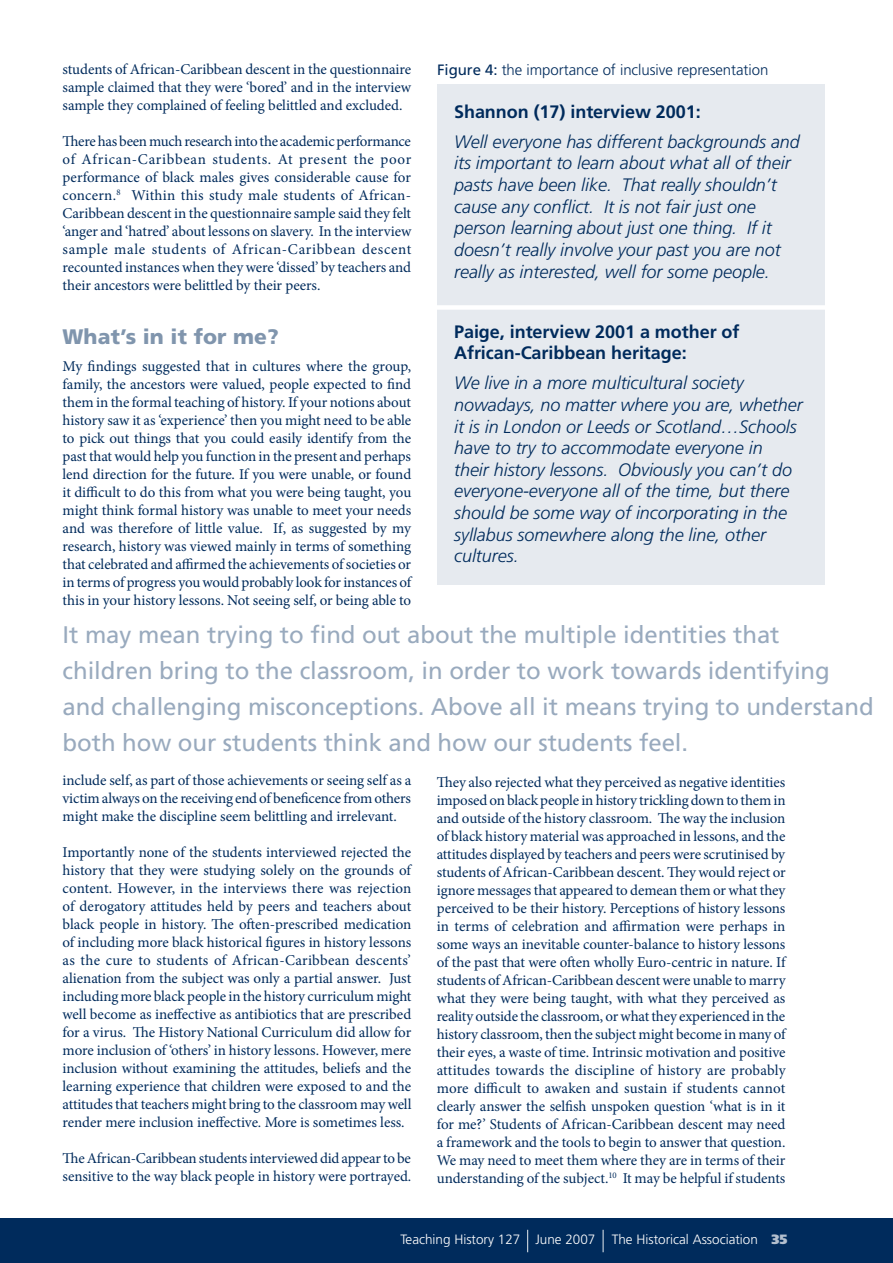
<style>
.page{position:relative;width:893px;height:1263px;background:#fff}
.page>*{position:absolute;margin:0;border:0;box-sizing:border-box;transform-origin:0 0}
.t1{font:24px/36px "Frutiger LT Std";letter-spacing:-.005em;color:#99aabe}
.t2{font:900 21px "Frutiger LT Std";letter-spacing:.005em;color:#8095ad}
.t3{font:italic 300 18px/21.6px "Frutiger LT Std";letter-spacing:-.005em;color:#002b5c}
.t4{font:700 18px/21.6px "Frutiger LT Std";letter-spacing:-.005em;color:#002b5c}
.t5{font:15px/18px "Minion Pro";letter-spacing:-.005em;color:#002b5c;text-align:justify}
.t6{font:300 15px "Frutiger LT Std";letter-spacing:-.005em;color:#002b5c}
.t7{font:300 13.5px "Frutiger LT Std";color:#fff}
.s1{font-weight:400}
.s2{font-weight:900;color:#b3bfce}
</style>
<div class="page">
<div style="left:0;top:1218px;width:893px;height:45px;background:#002b5c"></div>
<svg style="left:527px;top:1230px;width:1px;height:22px"></svg>
<svg style="left:603px;top:1230px;width:1px;height:22px"></svg>
<div style="left:437px;top:85px;width:387px;height:500px;background:#e6eaef"></div>
<div style="left:437px;top:305px;width:407px;height:5px;background:#fff"></div>
<p class="t5" style="left:63px;top:61px;width:350px">students of African-Caribbean descent in the questionnaire sample claimed that they were ‘bored’ and in the interview sample they complained of feeling belittled and excluded.</p>
<p class="t5" style="left:63px;top:133px;width:350px">There has been much research into the academic performance of African-Caribbean students. At present the poor performance of black males gives considerable cause for concern.<sup>8</sup> Within this study male students of African-Caribbean descent in the questionnaire sample said they felt ‘anger and ‘hatred’ about lessons on slavery. In the interview sample male students of African-Caribbean descent recounted instances when they were ‘dissed’ by teachers and their ancestors were belittled by their peers.</p>
<h2 class="t2" style="left:63px;top:324px;width:218px">What’s in it for me?</h2>
<p class="t5" style="left:63px;top:357px;width:350px">My findings suggested that in cultures where the group, family, the ancestors were valued, people expected to find them in the formal teaching of history. If your notions about history saw it as ‘experience’ then you might need to be able to pick out things that you could easily identify from the past that would help you function in the present and perhaps lend direction for the future. If you were unable, or found it difficult to do this from what you were being taught, you might think formal history was unable to meet your needs and was therefore of little value. If, as suggested by my research, history was viewed mainly in terms of something that celebrated and affirmed the achievements of societies or in terms of progress you would probably look for instances of this in your history lessons. Not seeing self, or being able to</p>
<p class="t6" style="left:437px;top:61px;width:333px"><span class="s1">Figure 4:</span> the importance of inclusive representation</p>
<p class="t4" style="left:454px;top:101px;width:248px">Shannon (17) interview 2001:</p>
<p class="t3" style="left:454px;top:131px;width:347px">Well everyone has different backgrounds and its important to learn about what all of their pasts have been like. That really shouldn’t cause any conflict. It is not fair just one person learning about just one thing. If it doesn’t really involve your past you are not really as interested, well for some people.</p>
<p class="t4" style="left:454px;top:321px;width:287px">Paige, interview 2001 a mother of<br>African-Caribbean heritage:</p>
<p class="t3" style="left:454px;top:373px;width:350px">We live in a more multicultural society nowadays, no matter where you are, whether it is in London or Leeds or Scotland…Schools have to try to accommodate everyone in<br>their history lessons. Obviously you can’t do everyone-everyone all of the time, but there should be some way of incorporating in the syllabus somewhere along the line, other cultures.</p>
<p class="t1" style="left:63px;top:616px;width:813px">It may mean trying to find out about the multiple identities that children bring to the classroom, in order to work towards identifying and challenging misconceptions. Above all it means trying to understand both how our students think and how our students feel.</p>
<p class="t5" style="left:63px;top:771px;width:350px">include self, as part of those achievements or seeing self as a victim always on the receiving end of beneficence from others might make the discipline seem belittling and irrelevant.</p>
<p class="t5" style="left:63px;top:843px;width:350px">Importantly none of the students interviewed rejected the history that they were studying solely on the grounds of content. However, in the interviews there was rejection of derogatory attitudes held by peers and teachers about black people in history. The often-prescribed medication of including more black historical figures in history lessons as the cure to students of African-Caribbean descents’ alienation from the subject was only a partial answer. Just including more black people in the history curriculum might well become as ineffective as antibiotics that are prescribed for a virus. The History National Curriculum did allow for more inclusion of ‘others’ in history lessons. However, mere inclusion without examining the attitudes, beliefs and the learning experience that children were exposed to and the attitudes that teachers might bring to the classroom may well render mere inclusion ineffective. More is sometimes less.</p>
<p class="t5" style="left:63px;top:1149px;width:350px">The African-Caribbean students interviewed did appear to be sensitive to the way black people in history were portrayed.</p>
<p class="t5" style="left:437px;top:773px;width:350px">They also rejected what they perceived as negative identities imposed on black people in history trickling down to them in and outside of the history classroom. The way the inclusion of black history material was approached in lessons, and the attitudes displayed by teachers and peers were scrutinised by students of African-Caribbean descent. They would reject or ignore messages that appeared to demean them or what they perceived to be their history. Perceptions of history lessons in terms of celebration and affirmation were perhaps in some ways an inevitable counter-balance to history lessons of the past that were often wholly Euro-centric in nature. If students of African-Caribbean descent were unable to marry what they were being taught, with what they perceived as reality outside the classroom, or what they experienced in the history classroom, then the subject might become in many of their eyes, a waste of time. Intrinsic motivation and positive attitudes towards the discipline of history are probably more difficult to awaken and sustain if students cannot clearly answer the selfish unspoken question ‘what is in it for me?’ Students of African-Caribbean descent may need a framework and the tools to begin to answer that question.<br>We may need to meet them where they are in terms of their understanding of the subject.<sup>10</sup> It may be helpful if students</p>
<p class="t7" style="left:400px;top:1232px;width:380px">Teaching History 127 June 2007 The Historical Association <span class="s2">35</span></p>
</div>
